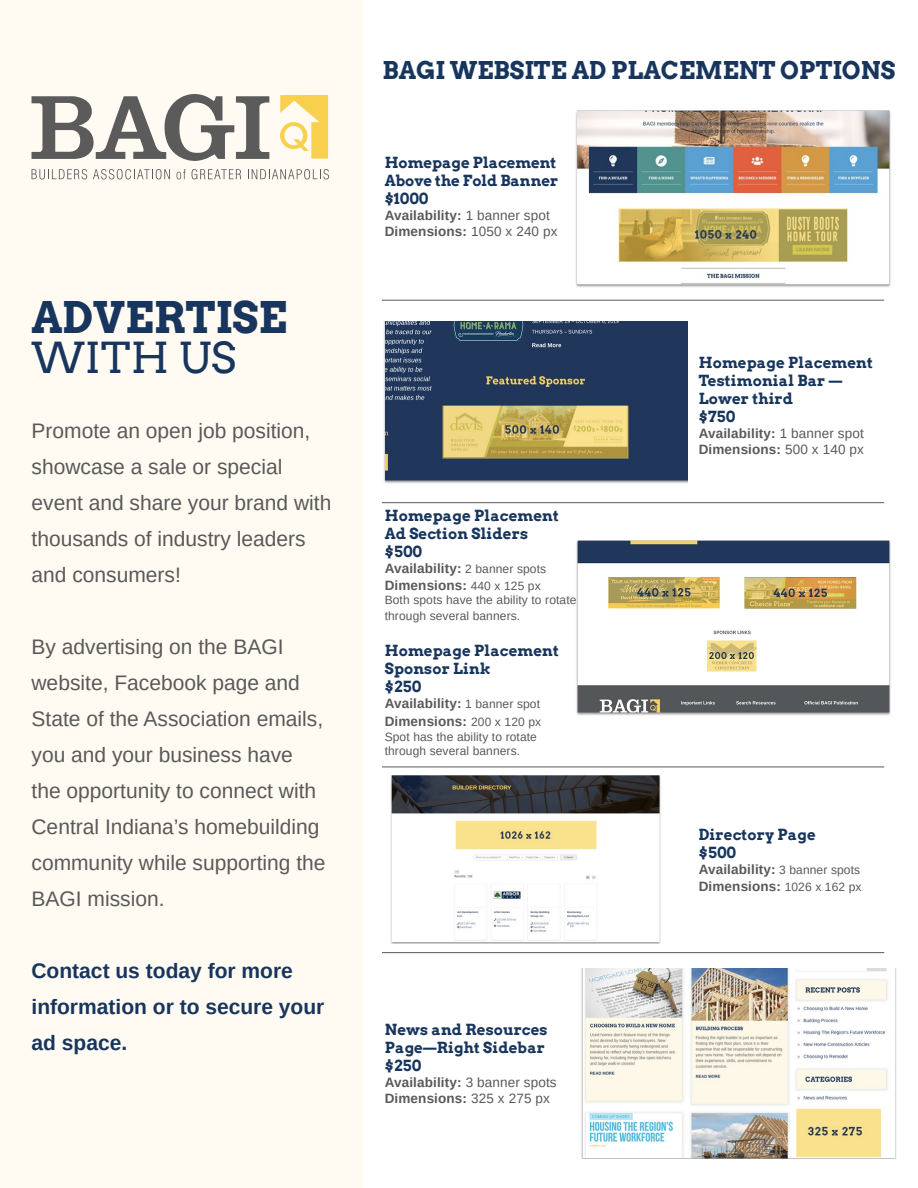
<style>
.page{position:relative;width:918px;height:1188px;background:#fff}
.page>*{position:absolute;margin:0;border:0;box-sizing:border-box;transform-origin:0 0}
.t1{font:700 42.75px "Arvo";color:#17355d}
.t2{font:42.75px "Arvo";color:#17355d}
.t3{font:700 24px "Arvo";color:#17355d}
.t4{font:21px/36px "Arimo";color:#595959}
.t5{font:700 21px/36px "Arimo";color:#17355d}
.t6{font:700 15px/18px "Arvo";letter-spacing:.01em;color:#17355d}
.t7{font:700 13.5px/16.2px "Arimo";letter-spacing:.01em;color:#595959}
.t8{font:12px/16.2px "Arimo";letter-spacing:.01em;color:#595959}
.s1{font-weight:400}
.s2{font-weight:400;font-size:12px}
</style>
<div class="page">
<div style="left:0;top:0;width:363px;height:1188px;background:#fffbf2"></div>
<img style="left:575px;top:111px;width:316px;height:189px">
<img style="left:384px;top:322px;width:303px;height:161px">
<img style="left:576px;top:540px;width:315px;height:175px">
<img style="left:390px;top:776px;width:271px;height:167px">
<img style="left:581px;top:969px;width:315px;height:189px">
<svg style="left:280px;top:95px;width:48px;height:64px"></svg>
<svg style="left:32px;top:169px;width:55px;height:10px"></svg>
<svg style="left:93px;top:169px;width:77px;height:10px"></svg>
<svg style="left:177px;top:169px;width:9px;height:10px"></svg>
<svg style="left:192px;top:169px;width:49px;height:10px"></svg>
<svg style="left:248px;top:169px;width:81px;height:10px"></svg>
<svg style="left:32px;top:94px;width:237px;height:67px"></svg>
<hr style="left:382px;top:502px;width:502px;height:1px;background:#595959">
<hr style="left:382px;top:300px;width:502px;height:1px;background:#595959">
<hr style="left:382px;top:767px;width:502px;height:1px;background:#595959">
<hr style="left:382px;top:952px;width:502px;height:1px;background:#595959">
<h1 class="t1" style="left:32px;top:291px;width:257px">ADVERTISE</h1>
<h1 class="t2" style="left:32px;top:332px;width:206px">WITH US</h1>
<p class="t4" style="left:32px;top:413px;width:301px">Promote an open job position, showcase a sale or special event and share your brand with thousands of industry leaders and consumers!</p>
<p class="t4" style="left:32px;top:629px;width:296px">By advertising on the BAGI website, Facebook page and<br>State of the Association emails, you and your business have the opportunity to connect with<br>Central Indiana’s homebuilding community while supporting the<br>BAGI mission.</p>
<p class="t5" style="left:32px;top:953px;width:294px">Contact us today for more information or to secure your ad space.</p>
<p class="t3" style="left:383px;top:55px;width:514px">BAGI WEBSITE AD PLACEMENT OPTIONS</p>
<p class="t6" style="left:385px;top:154px;width:175px;text-align:justify">Homepage Placement Above the Fold Banner $1000</p>
<p class="t7" style="left:385px;top:208px;width:174px">Availability: <span class="s1">1 banner spot<br></span>Dimensions: <span class="s1">1050 x 240 px</span></p>
<p class="t6" style="left:385px;top:507px;width:176px">Homepage Placement<br>Ad Section Sliders $500</p>
<p class="t7" style="left:385px;top:561px;width:163px">Availability: <span class="s2">2 banner spots<br></span>Dimensions: <span class="s2">440 x 125 px</span></p>
<p class="t8" style="left:385px;top:592px;width:193px">Both spots have the ability to rotate through several banners.</p>
<p class="t6" style="left:385px;top:642px;width:176px">Homepage Placement<br>Sponsor Link<br>$250</p>
<p class="t7" style="left:385px;top:695px;width:158px;line-height:18px">Availability: <span class="s2">1 banner spot<br></span>Dimensions: <span class="s2">200 x 120 px</span></p>
<p class="t8" style="left:385px;top:730px;width:154px;line-height:14.4px">Spot has the ability to rotate through several banners.</p>
<p class="t6" style="left:385px;top:1020px;width:164px">News and Resources<br>Page—Right Sidebar $250</p>
<p class="t7" style="left:385px;top:1074px;width:173px">Availability: <span class="s1">3 banner spots<br></span>Dimensions: <span class="s1">325 x 275 px</span></p>
<p class="t6" style="left:699px;top:353px;width:176px">Homepage Placement<br>Testimonial Bar —<br>Lower third<br>$750</p>
<p class="t7" style="left:699px;top:425px;width:167px">Availability: <span class="s1">1 banner spot<br></span>Dimensions: <span class="s1">500 x 140 px</span></p>
<p class="t6" style="left:699px;top:826px;width:118px">Directory Page $500</p>
<p class="t7" style="left:699px;top:862px;width:164px">Availability: <span class="s2">3 banner spots<br></span>Dimensions: <span class="s2">1026 x 162 px</span></p>
</div>
